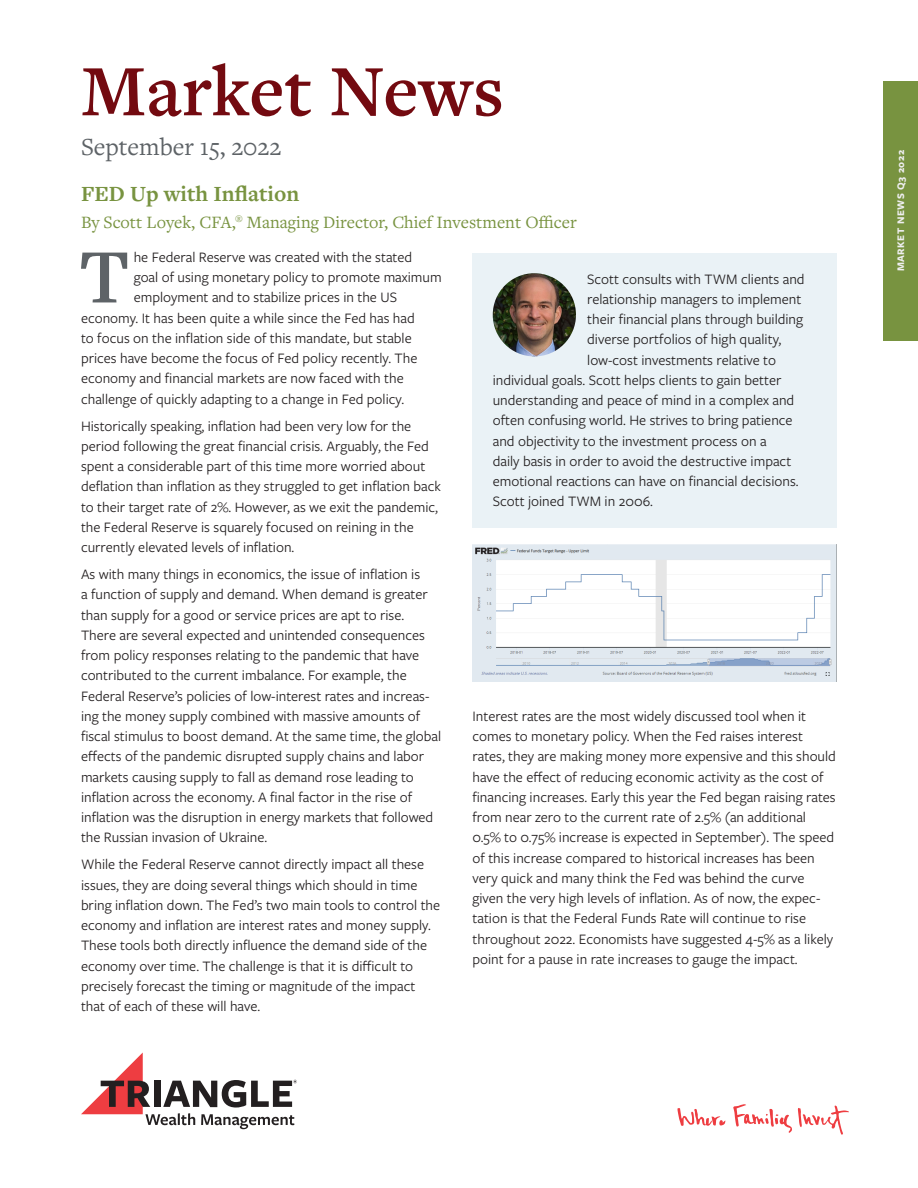
<style>
.page{position:relative;width:918px;height:1188px;background:#fff}
.page>*{position:absolute;margin:0;border:0;box-sizing:border-box;transform-origin:0 0}
.Paragraph_Style_1{font:600 79.8px "Freight Text Pro";color:#5e6367}
.t1{font:600 75px "Freight Text Pro";color:#730a10}
.Byline{font:25.5px "Freight Text Pro";color:#5e6367}
.Subhead{font:700 22.5px "Freight Text Pro";color:#789340}
.Byline-2{font:18px "Freight Text Pro";color:#789340}
.Body{font:15px/20.2px "Freight Sans Pro";color:#231f20}
.Paragraph_Style_1-2{font:15px "Freight Sans Pro";color:#231f20}
.t2{font:700 10.5px "Freight Sans Pro";letter-spacing:.05em;color:#eeeeef}
</style>
<div class="page">
<div style="left:883px;top:81px;width:35px;height:259px;background:#789340"></div>
<svg style="left:81px;top:1053px;width:216px;height:76px"></svg>
<svg style="left:798px;top:1105px;width:51px;height:30px"></svg>
<svg style="left:677px;top:1108px;width:49px;height:18px"></svg>
<svg style="left:733px;top:1104px;width:59px;height:29px"></svg>
<div style="left:472px;top:253px;width:365px;height:275px;background:#eaf2f6"></div>
<img style="left:493px;top:273px;width:83px;height:83px;border-radius:42px">
<img style="left:472px;top:545px;width:365px;height:136px">
<p class="t1" style="left:81px;top:41px;width:425px">Market News</p>
<p class="Byline" style="left:81px;top:130px;width:202px">September 15, 2022</p>
<p class="Subhead" style="left:81px;top:179px;width:220px">FED Up with Inflation</p>
<p class="Byline-2" style="left:81px;top:211px;width:497px">By Scott Loyek, CFA,<sup>®</sup> Managing Director, Chief Investment Officer</p>
<p class="Paragraph_Style_1" style="left:79px;top:224px;width:52px">T</p>
<p class="Paragraph_Style_1-2" style="left:134px;top:247px;width:280px">he Federal Reserve was created with the stated</p>
<p class="Paragraph_Style_1-2" style="left:134px;top:267px;width:310px">goal of using monetary policy to promote maximum</p>
<p class="Paragraph_Style_1-2" style="left:134px;top:288px;width:265px">employment and to stabilize prices in the US</p>
<p class="Paragraph_Style_1-2" style="left:81px;top:308px;width:335px">economy. It has been quite a while since the Fed has had</p>
<p class="Paragraph_Style_1-2" style="left:81px;top:328px;width:332px">to focus on the inflation side of this mandate, but stable</p>
<p class="Paragraph_Style_1-2" style="left:81px;top:348px;width:338px">prices have become the focus of Fed policy recently. The</p>
<p class="Paragraph_Style_1-2" style="left:81px;top:369px;width:324px">economy and financial markets are now faced with the</p>
<p class="Paragraph_Style_1-2" style="left:81px;top:389px;width:325px">challenge of quickly adapting to a change in Fed policy.</p>
<p class="Body" style="left:81px;top:415px;width:362px">Historically speaking, inflation had been very low for the period following the great financial crisis. Arguably, the Fed spent a considerable part of this time more worried about deflation than inflation as they struggled to get inflation back to their target rate of 2%. However, as we exit the pandemic, the Federal Reserve is squarely focused on reining in the currently elevated levels of inflation.</p>
<p class="Body" style="left:81px;top:564px;width:362px">As with many things in economics, the issue of inflation is<br>a function of supply and demand. When demand is greater than supply for a good or service prices are apt to rise.<br>There are several expected and unintended consequences from policy responses relating to the pandemic that have contributed to the current imbalance. For example, the Federal Reserve’s policies of low-interest rates and increas&shy;ing the money supply combined with massive amounts of fiscal stimulus to boost demand. At the same time, the global effects of the pandemic disrupted supply chains and labor markets causing supply to fall as demand rose leading to inflation across the economy. A final factor in the rise of inflation was the disruption in energy markets that followed the Russian invasion of Ukraine.</p>
<p class="Body" style="left:81px;top:854px;width:361px">While the Federal Reserve cannot directly impact all these issues, they are doing several things which should in time bring inflation down. The Fed’s two main tools to control the economy and inflation are interest rates and money supply.<br>These tools both directly influence the demand side of the economy over time. The challenge is that it is difficult to precisely forecast the timing or magnitude of the impact that of each of these will have.</p>
<p class="Body" style="left:587px;top:268px;width:219px">Scott consults with TWM clients and</p>
<p class="Body" style="left:587px;top:288px;width:216px">relationship managers to implement</p>
<p class="Body" style="left:587px;top:308px;width:217px">their financial plans through building</p>
<p class="Body" style="left:587px;top:329px;width:195px">diverse portfolios of high quality,</p>
<p class="Body" style="left:587px;top:349px;width:190px">low-cost investments relative to</p>
<p class="Body" style="left:493px;top:369px;width:290px">individual goals. Scott helps clients to gain better</p>
<p class="Body" style="left:493px;top:389px;width:303px">understanding and peace of mind in a complex and</p>
<p class="Body" style="left:493px;top:410px;width:301px">often confusing world. He strives to bring patience</p>
<p class="Body" style="left:493px;top:430px;width:276px">and objectivity to the investment process on a</p>
<p class="Body" style="left:493px;top:450px;width:300px">daily basis in order to avoid the destructive impact</p>
<p class="Body" style="left:493px;top:470px;width:307px">emotional reactions can have on financial decisions.</p>
<p class="Body" style="left:493px;top:491px;width:162px">Scott joined TWM in 2006.</p>
<p class="Body" style="left:472px;top:705px;width:365px">Interest rates are the most widely discussed tool when it comes to monetary policy. When the Fed raises interest rates, they are making money more expensive and this should have the effect of reducing economic activity as the cost of financing increases. Early this year the Fed began raising rates from near zero to the current rate of 2.5% (an additional 0.5% to 0.75% increase is expected in September). The speed of this increase compared to historical increases has been very quick and many think the Fed was behind the curve given the very high levels of inflation. As of now, the expec&shy;tation is that the Federal Funds Rate will continue to rise throughout 2022. Economists have suggested 4-5% as a likely point for a pause in rate increases to gauge the impact.</p>
<p class="t2" style="left:894px;top:271px;width:123px;rotate:-90deg">MARKET NEWS Q3 2022</p>
</div>
